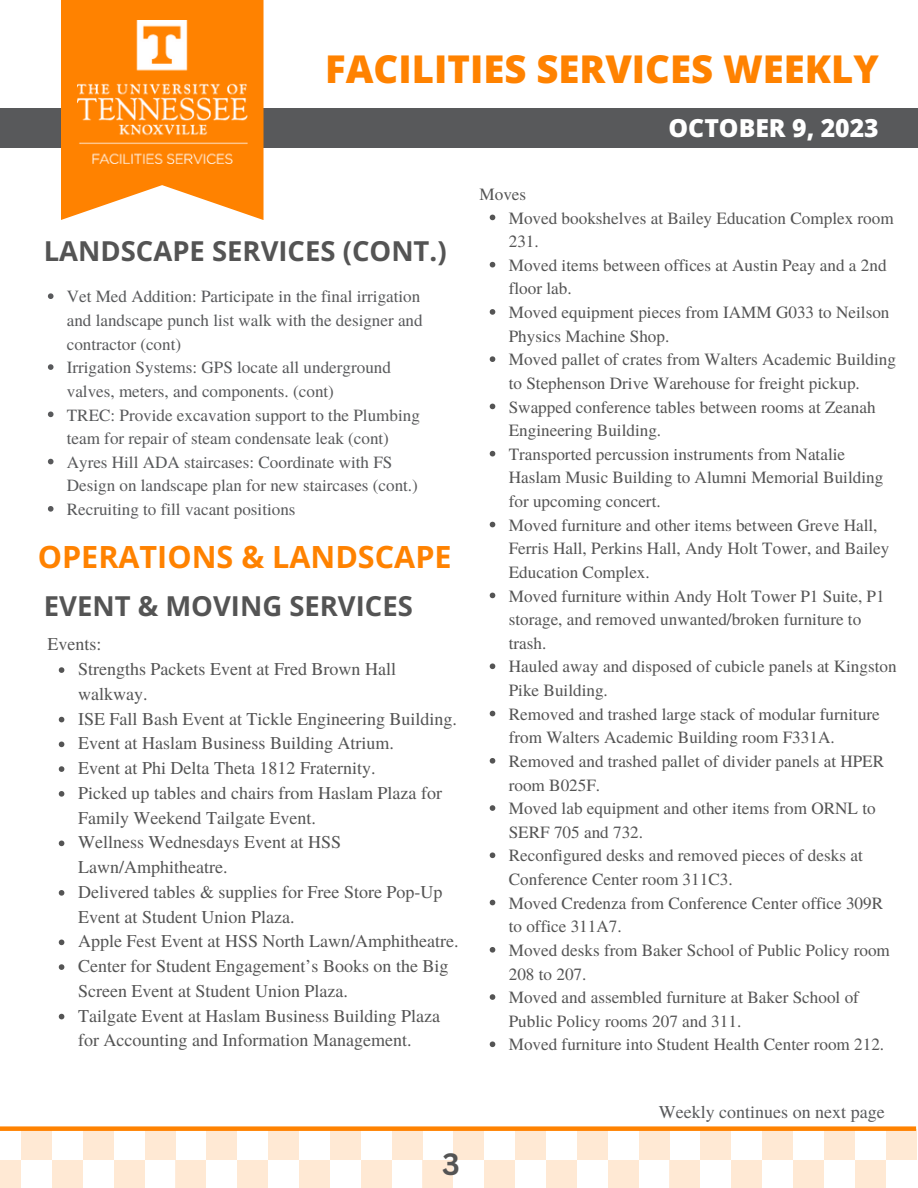
<style>
.page{position:relative;width:918px;height:1188px;background:#fff}
.page>*{position:absolute;margin:0;border:0;box-sizing:border-box;transform-origin:0 0}
.t1{font:800 38.25px "Open Sans";color:#ff8200}
.t2{font:700 30.6px "Open Sans";color:#ff8200}
.t3{font:700 30px "Canva Sans";color:#545454}
.t4{font:700 27.45px "Open Sans";color:#545454}
.t5{font:800 24.75px "Open Sans";color:#fff}
.t6{font:18px/24.8px "Te X Gyre Termes";color:#545454}
.t7{font:18px "Te X Gyre Termes";color:#58595b}
.t8{font:17.1px/23.7px "Te X Gyre Termes";color:#545454}
.t9{font:17.1px/23.7px "Te X Gyre Termes";color:#58595b}
</style>
<div class="page">
<div style="left:0;top:108px;width:918px;height:40px;background:#58595b"></div>
<svg style="left:61px;top:0;width:203px;height:220px;fill:#ff8200"></svg>
<img style="left:77px;top:20px;width:170px;height:143px">
<div style="left:700px;top:1129px;width:31px;height:31px;background:#ffe9d4"></div>
<div style="left:762px;top:1129px;width:31px;height:31px;background:#ffe9d4"></div>
<div style="left:824px;top:1129px;width:31px;height:31px;background:#ffe9d4"></div>
<div style="left:886px;top:1129px;width:31px;height:31px;background:#ffe9d4"></div>
<div style="left:855px;top:1160px;width:31px;height:28px;background:#ffe9d4"></div>
<div style="left:793px;top:1160px;width:31px;height:28px;background:#ffe9d4"></div>
<div style="left:731px;top:1160px;width:31px;height:28px;background:#ffe9d4"></div>
<div style="left:669px;top:1160px;width:31px;height:28px;background:#ffe9d4"></div>
<div style="left:453px;top:1129px;width:31px;height:31px;background:#ffe9d4"></div>
<div style="left:515px;top:1129px;width:31px;height:31px;background:#ffe9d4"></div>
<div style="left:577px;top:1129px;width:31px;height:31px;background:#ffe9d4"></div>
<div style="left:639px;top:1129px;width:31px;height:31px;background:#ffe9d4"></div>
<div style="left:639px;top:1160px;width:31px;height:28px;background:#fff"></div>
<div style="left:608px;top:1160px;width:31px;height:28px;background:#ffe9d4"></div>
<div style="left:546px;top:1160px;width:31px;height:28px;background:#ffe9d4"></div>
<div style="left:484px;top:1160px;width:31px;height:28px;background:#ffe9d4"></div>
<div style="left:422px;top:1160px;width:31px;height:28px;background:#ffe9d4"></div>
<div style="left:206px;top:1129px;width:31px;height:31px;background:#ffe9d4"></div>
<div style="left:268px;top:1129px;width:31px;height:31px;background:#ffe9d4"></div>
<div style="left:330px;top:1129px;width:31px;height:31px;background:#ffe9d4"></div>
<div style="left:392px;top:1129px;width:31px;height:31px;background:#ffe9d4"></div>
<div style="left:392px;top:1160px;width:31px;height:28px;background:#fff"></div>
<div style="left:361px;top:1160px;width:31px;height:28px;background:#ffe9d4"></div>
<div style="left:299px;top:1160px;width:31px;height:28px;background:#ffe9d4"></div>
<div style="left:237px;top:1160px;width:31px;height:28px;background:#ffe9d4"></div>
<div style="left:175px;top:1160px;width:31px;height:28px;background:#ffe9d4"></div>
<div style="left:21px;top:1129px;width:31px;height:31px;background:#ffe9d4"></div>
<div style="left:83px;top:1129px;width:31px;height:31px;background:#ffe9d4"></div>
<div style="left:145px;top:1129px;width:30px;height:31px;background:#ffe9d4"></div>
<div style="left:114px;top:1160px;width:31px;height:28px;background:#ffe9d4"></div>
<div style="left:52px;top:1160px;width:31px;height:28px;background:#ffe9d4"></div>
<div style="left:0;top:1160px;width:21px;height:28px;background:#ffe9d4"></div>
<div style="left:0;top:1126px;width:916px;height:5px;background:#ff8200"></div>
<svg style="left:48px;top:293px;width:6px;height:6px"></svg>
<svg style="left:48px;top:364px;width:6px;height:6px"></svg>
<svg style="left:48px;top:412px;width:6px;height:5px"></svg>
<svg style="left:48px;top:459px;width:6px;height:5px"></svg>
<svg style="left:48px;top:506px;width:6px;height:6px"></svg>
<svg style="left:490px;top:215px;width:5px;height:5px"></svg>
<svg style="left:490px;top:262px;width:5px;height:5px"></svg>
<svg style="left:490px;top:309px;width:5px;height:6px"></svg>
<svg style="left:490px;top:356px;width:5px;height:6px"></svg>
<svg style="left:490px;top:404px;width:5px;height:5px"></svg>
<svg style="left:490px;top:451px;width:5px;height:5px"></svg>
<svg style="left:490px;top:522px;width:5px;height:5px"></svg>
<svg style="left:490px;top:593px;width:5px;height:5px"></svg>
<svg style="left:490px;top:663px;width:5px;height:6px"></svg>
<svg style="left:490px;top:711px;width:5px;height:5px"></svg>
<svg style="left:490px;top:758px;width:5px;height:6px"></svg>
<svg style="left:490px;top:805px;width:5px;height:6px"></svg>
<svg style="left:490px;top:852px;width:5px;height:6px"></svg>
<svg style="left:490px;top:900px;width:5px;height:5px"></svg>
<svg style="left:490px;top:947px;width:5px;height:6px"></svg>
<svg style="left:490px;top:994px;width:5px;height:6px"></svg>
<svg style="left:490px;top:1041px;width:5px;height:6px"></svg>
<svg style="left:59px;top:667px;width:5px;height:6px"></svg>
<svg style="left:59px;top:717px;width:5px;height:5px"></svg>
<svg style="left:59px;top:742px;width:5px;height:5px"></svg>
<svg style="left:59px;top:766px;width:5px;height:6px"></svg>
<svg style="left:59px;top:791px;width:5px;height:6px"></svg>
<svg style="left:59px;top:841px;width:5px;height:5px"></svg>
<svg style="left:59px;top:890px;width:5px;height:6px"></svg>
<svg style="left:59px;top:940px;width:5px;height:5px"></svg>
<svg style="left:59px;top:964px;width:5px;height:6px"></svg>
<svg style="left:59px;top:1014px;width:5px;height:5px"></svg>
<p class="t1" style="left:325px;top:42px;width:555px">FACILITIES SERVICES WEEKLY</p>
<p class="t5" style="left:669px;top:111px;width:212px">OCTOBER 9, 2023</p>
<p class="t4" style="left:44px;top:232px;width:404px">LANDSCAPE SERVICES (CONT.)</p>
<p class="t9" style="left:67px;top:284px;width:357px">Vet Med Addition: Participate in the final irrigation and landscape punch list walk with the designer and contractor (cont)</p>
<p class="t9" style="left:67px;top:355px;width:326px">Irrigation Systems: GPS locate all underground valves, meters, and components. (cont)</p>
<p class="t9" style="left:67px;top:402px;width:355px">TREC: Provide excavation support to the Plumbing team for repair of steam condensate leak (cont)</p>
<p class="t9" style="left:67px;top:449px;width:353px">Ayres Hill ADA staircases: Coordinate with FS<br>Design on landscape plan for new staircases (cont.)</p>
<p class="t9" style="left:67px;top:497px;width:230px">Recruiting to fill vacant positions</p>
<p class="t2" style="left:38px;top:535px;width:415px">OPERATIONS &amp; LANDSCAPE</p>
<p class="t4" style="left:44px;top:587px;width:370px">EVENT &amp; MOVING SERVICES</p>
<p class="t6" style="left:48px;top:631px;width:56px">Events:</p>
<p class="t6" style="left:78px;top:656px;width:319px">Strengths Packets Event at Fred Brown Hall walkway.</p>
<p class="t6" style="left:78px;top:705px;width:380px">ISE Fall Bash Event at Tickle Engineering Building.</p>
<p class="t6" style="left:78px;top:730px;width:318px">Event at Haslam Business Building Atrium.</p>
<p class="t6" style="left:78px;top:755px;width:299px">Event at Phi Delta Theta 1812 Fraternity.</p>
<p class="t6" style="left:78px;top:780px;width:365px">Picked up tables and chairs from Haslam Plaza for<br>Family Weekend Tailgate Event.</p>
<p class="t6" style="left:78px;top:829px;width:264px">Wellness Wednesdays Event at HSS<br>Lawn/Amphitheatre.</p>
<p class="t6" style="left:78px;top:879px;width:366px">Delivered tables &amp; supplies for Free Store Pop-Up<br>Event at Student Union Plaza.</p>
<p class="t6" style="left:78px;top:928px;width:382px">Apple Fest Event at HSS North Lawn/Amphitheatre.</p>
<p class="t6" style="left:78px;top:953px;width:372px">Center for Student Engagement’s Books on the Big<br>Screen Event at Student Union Plaza.</p>
<p class="t6" style="left:78px;top:1002px;width:363px">Tailgate Event at Haslam Business Building Plaza for Accounting and Information Management.</p>
<p class="t8" style="left:480px;top:182px;width:48px">Moves</p>
<p class="t8" style="left:509px;top:205px;width:387px">Moved bookshelves at Bailey Education Complex room<br>231.</p>
<p class="t8" style="left:509px;top:252px;width:379px">Moved items between offices at Austin Peay and a 2nd floor lab.</p>
<p class="t8" style="left:509px;top:300px;width:382px">Moved equipment pieces from IAMM G033 to Neilson<br>Physics Machine Shop.</p>
<p class="t8" style="left:509px;top:347px;width:389px">Moved pallet of crates from Walters Academic Building to Stephenson Drive Warehouse for freight pickup.</p>
<p class="t8" style="left:509px;top:394px;width:368px">Swapped conference tables between rooms at Zeanah<br>Engineering Building.</p>
<p class="t8" style="left:509px;top:441px;width:376px">Transported percussion instruments from Natalie<br>Haslam Music Building to Alumni Memorial Building for upcoming concert.</p>
<p class="t8" style="left:509px;top:512px;width:382px">Moved furniture and other items between Greve Hall,<br>Ferris Hall, Perkins Hall, Andy Holt Tower, and Bailey<br>Education Complex.</p>
<p class="t8" style="left:509px;top:583px;width:377px">Moved furniture within Andy Holt Tower P1 Suite, P1 storage, and removed unwanted/broken furniture to trash.</p>
<p class="t8" style="left:509px;top:654px;width:389px">Hauled away and disposed of cubicle panels at Kingston<br>Pike Building.</p>
<p class="t8" style="left:509px;top:701px;width:373px">Removed and trashed large stack of modular furniture from Walters Academic Building room F331A.</p>
<p class="t8" style="left:509px;top:749px;width:377px">Removed and trashed pallet of divider panels at HPER room B025F.</p>
<p class="t8" style="left:509px;top:796px;width:368px">Moved lab equipment and other items from ORNL to<br>SERF 705 and 732.</p>
<p class="t8" style="left:509px;top:843px;width:356px">Reconfigured desks and removed pieces of desks at<br>Conference Center room 311C3.</p>
<p class="t8" style="left:509px;top:890px;width:376px">Moved Credenza from Conference Center office 309R to office 311A7.</p>
<p class="t8" style="left:509px;top:938px;width:383px">Moved desks from Baker School of Public Policy room<br>208 to 207.</p>
<p class="t8" style="left:509px;top:985px;width:352px">Moved and assembled furniture at Baker School of<br>Public Policy rooms 207 and 311.</p>
<p class="t8" style="left:509px;top:1032px;width:377px">Moved furniture into Student Health Center room 212.</p>
<p class="t3" style="left:442px;top:1143px;width:19px">3</p>
<p class="t7" style="left:659px;top:1099px;width:227px">Weekly continues on next page</p>
</div>
